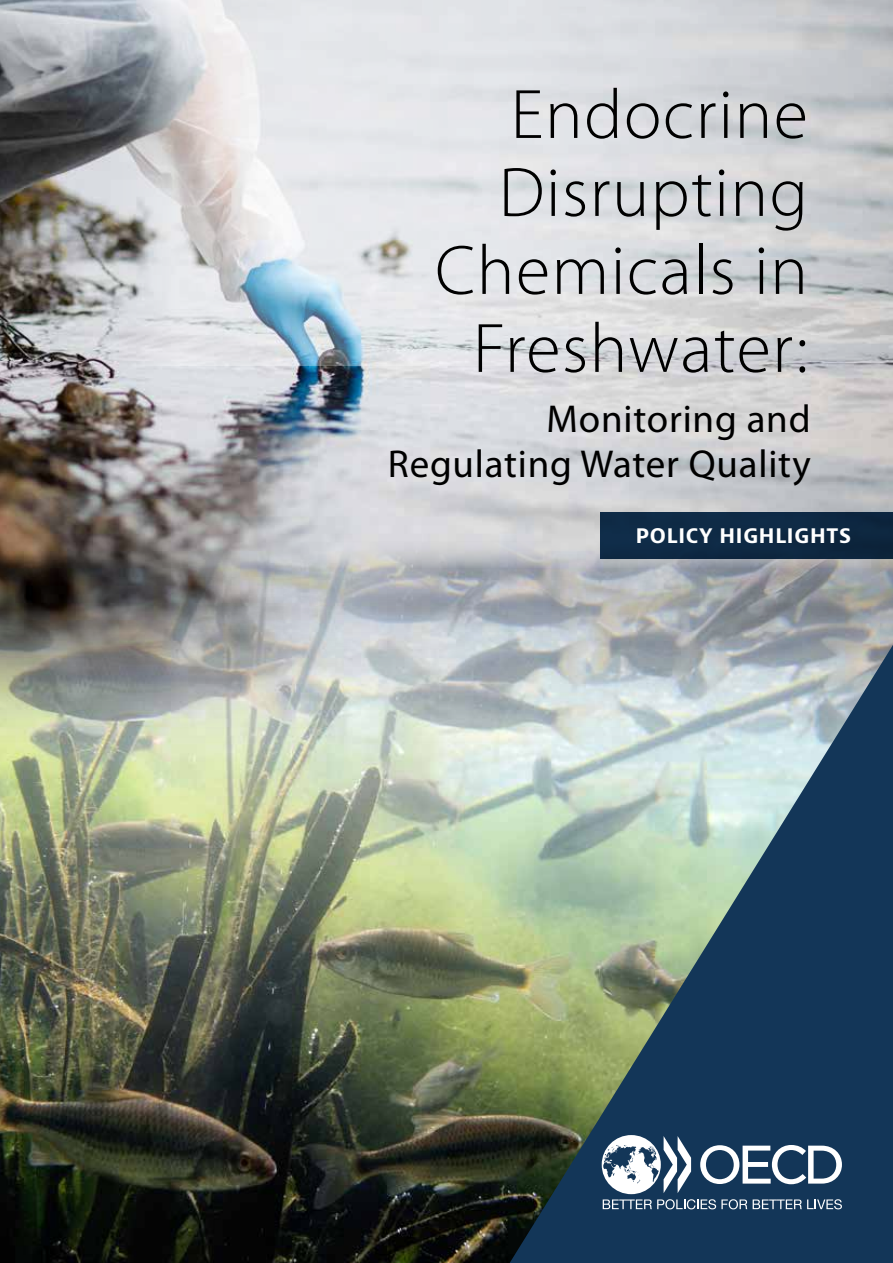
<style>
.page{position:relative;width:893px;height:1263px;background:#fff}
.page>*{position:absolute;margin:0;border:0;box-sizing:border-box;transform-origin:0 0}
.t1{font:300 70.5px/78px "Myriad Pro";letter-spacing:.02em;color:#000;text-align:right}
.t2{font:39px/45px "Myriad Pro";letter-spacing:.02em;color:#000;text-align:right}
.t3{font:700 19.5px "OECD Bernini";letter-spacing:.04em;color:#fff}
</style>
<div class="page">
<img style="left:0;top:753px;width:510px;height:510px">
<img style="left:0;top:0;width:893px;height:753px">
<img style="left:510px;top:645px;width:383px;height:618px">
<svg style="left:602px;top:1135px;width:240px;height:74px"></svg>
<div style="left:600px;top:512px;width:293px;height:47px;background:#0e2944"></div>
<svg style="left:101px;top:0;width:792px;height:366px;background:#d4d6da"></svg>
<p class="t1" style="left:435px;top:77px;width:374px">Endocrine<br>Disrupting<br>Chemicals in<br>Freshwater:</p>
<p class="t2" style="left:388px;top:396px;width:424px">Monitoring and<br>Regulating Water Quality</p>
<p class="t3" style="left:636px;top:523px;width:217px">POLICY HIGHLIGHTS</p>
</div>
